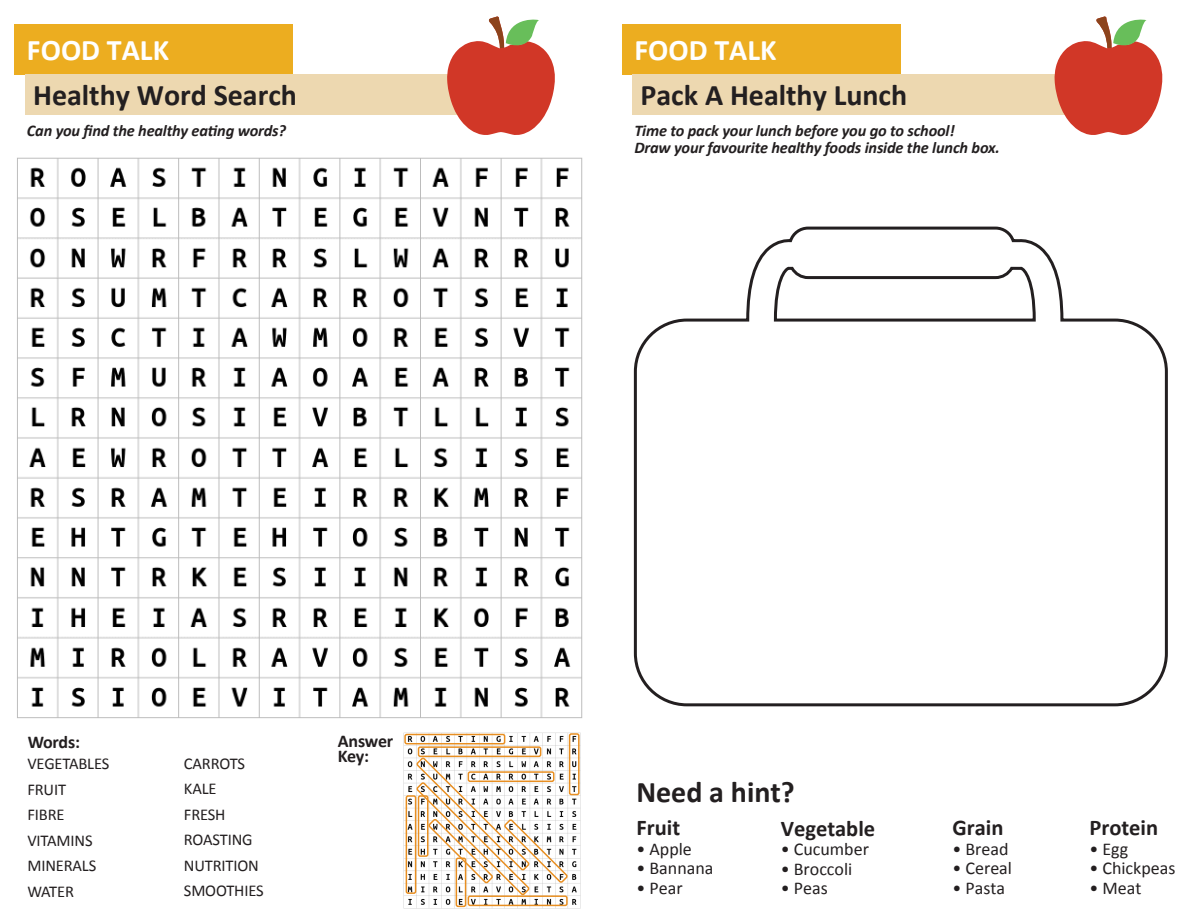
<style>
.page{position:relative;width:1188px;height:918px;background:#fff}
.page>*{position:absolute;margin:0;border:0;box-sizing:border-box;transform-origin:0 0}
.t1{font:700 30px "Calibri";color:#231f20}
.t2{font:700 30px "Calibri";color:#fff}
.t3{font:700 22.5px "Calibri";color:#231f20}
.t4{font:18px "Calibri";color:#231f20}
.t5{font:700 18px/15px "Calibri";letter-spacing:-.015em;color:#231f20}
.t6{font:16.5px/25.5px "Calibri";letter-spacing:-.01em;color:#231f20}
.t7{font:italic 700 16.35px/17.4px "Calibri";letter-spacing:-.01em;color:#231f20}
</style>
<div class="page">
<div style="left:622px;top:24px;width:279px;height:51px;background:#ecad20"></div>
<div style="left:633px;top:75px;width:439px;height:40px;background:#edd8b0"></div>
<svg style="left:633px;top:226px;width:535px;height:481px"></svg>
<svg style="left:1054px;top:16px;width:108px;height:119px"></svg>
<div style="left:14px;top:24px;width:279px;height:51px;background:#ecad20"></div>
<div style="left:25px;top:75px;width:439px;height:40px;background:#edd8b0"></div>
<svg style="left:447px;top:16px;width:108px;height:119px"></svg>
<img style="left:17px;top:157px;width:566px;height:562px">
<img style="left:404px;top:732px;width:177px;height:177px">
<div style="left:404px;top:734px;width:101px;height:10px;border:2px solid #e88f22;border-radius:2px"></div>
<div style="left:418px;top:746px;width:123px;height:11px;border:2px solid #e88f22;border-radius:2px"></div>
<div style="left:569px;top:733px;width:11px;height:62px;border:2px solid #e88f22;border-radius:2px"></div>
<div style="left:456px;top:858px;width:10px;height:49px;border:2px solid #e88f22;border-radius:2px"></div>
<div style="left:406px;top:795px;width:10px;height:99px;border:2px solid #e88f22;border-radius:2px"></div>
<svg style="left:415px;top:756px;width:154px;height:141px"></svg>
<div style="left:468px;top:895px;width:100px;height:11px;border:2px solid #e88f22;border-radius:2px"></div>
<h1 class="t2" style="left:27px;top:29px;width:144px">FOOD TALK</h1>
<h1 class="t1" style="left:33px;top:74px;width:266px">Healthy Word Search</h1>
<p class="t7" style="left:27px;top:121px;width:261px">Can you find the healthy eating words?</p>
<p class="t5" style="left:28px;top:734px;width:54px">Words:</p>
<p class="t5" style="left:338px;top:733px;width:57px">Answer<br>Key:</p>
<p class="t6" style="left:27px;top:751px;width:83px">VEGETABLES<br>FRUIT<br>FIBRE<br>VITAMINS<br>MINERALS<br>WATER</p>
<p class="t6" style="left:184px;top:750px;width:81px">CARROTS<br>KALE<br>FRESH<br>ROASTING<br>NUTRITION<br>SMOOTHIES</p>
<h1 class="t2" style="left:634px;top:29px;width:144px">FOOD TALK</h1>
<h1 class="t1" style="left:641px;top:74px;width:268px">Pack A Healthy Lunch</h1>
<p class="t7" style="left:634px;top:121px;width:367px">Time to pack your lunch before you go to school!<br>Draw your favourite healthy foods inside the lunch box.</p>
<h1 class="t1" style="left:636px;top:771px;width:160px">Need a hint?</h1>
<h2 class="t3" style="left:636px;top:812px;width:45px">Fruit</h2>
<p class="t4" style="left:636px;top:837px;width:57px">• Apple</p>
<p class="t4" style="left:636px;top:856px;width:79px">• Bannana</p>
<p class="t4" style="left:636px;top:876px;width:48px">• Pear</p>
<h2 class="t3" style="left:781px;top:812px;width:96px">Vegetable</h2>
<p class="t4" style="left:781px;top:837px;width:90px">• Cucumber</p>
<p class="t4" style="left:781px;top:856px;width:73px">• Broccoli</p>
<p class="t4" style="left:781px;top:876px;width:48px">• Peas</p>
<h2 class="t3" style="left:952px;top:812px;width:53px">Grain</h2>
<p class="t4" style="left:952px;top:837px;width:58px">• Bread</p>
<p class="t4" style="left:952px;top:856px;width:61px">• Cereal</p>
<p class="t4" style="left:952px;top:876px;width:54px">• Pasta</p>
<h2 class="t3" style="left:1089px;top:812px;width:70px">Protein</h2>
<p class="t4" style="left:1089px;top:837px;width:40px">• Egg</p>
<p class="t4" style="left:1089px;top:856px;width:88px">• Chickpeas</p>
<p class="t4" style="left:1089px;top:876px;width:54px">• Meat</p>
</div>
